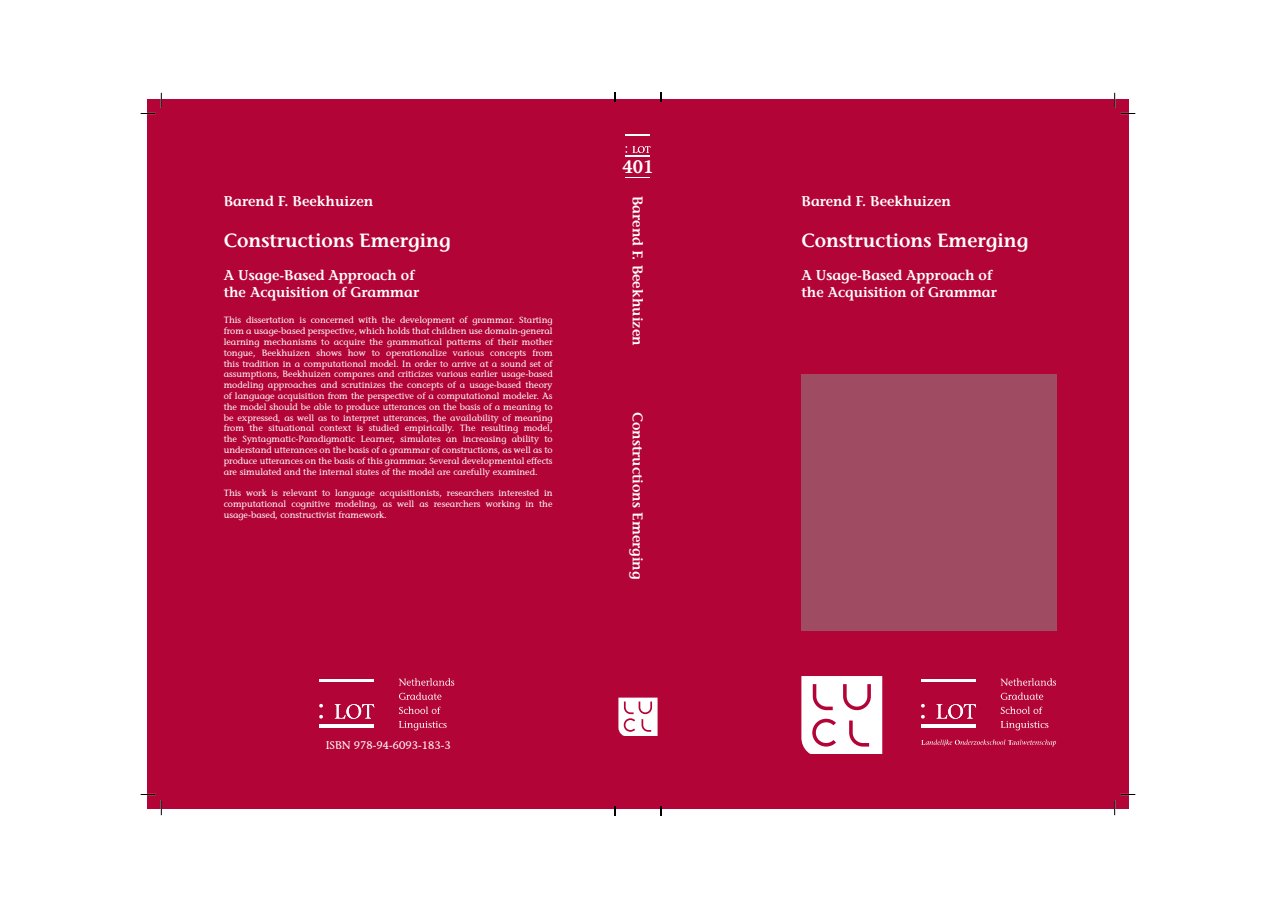
<style>
.page{position:relative;width:1276px;height:908px;background:#fff}
.page>*{position:absolute;margin:0;border:0;box-sizing:border-box;transform-origin:0 0}
.t1{font:600 19px "ITC Stone Informal";color:#fff}
.t2{font:600 18px "ITC Stone Informal";color:#fff}
.t3{font:600 18px "Stone Informal";color:#fff;scale:.95 1}
.t4{font:600 14px/16.8px "ITC Stone Informal";color:#fff}
.t5{font:11px "ITC Stone Informal";color:#fff}
.t6{font:9px/10.8px "ITC Stone Informal";color:#fff;text-align:justify}
</style>
<div class="page">
<div style="left:147px;top:99px;width:981px;height:709px;background:#b30437"></div>
<svg style="left:625px;top:146px;width:25px;height:7px"></svg>
<svg style="left:625px;top:135px;width:25px;height:1px"></svg>
<hr style="left:625px;top:155px;width:25px;height:2px;background:#fff">
<hr style="left:625px;top:176px;width:25px;height:2px;background:#fff">
<svg style="left:618px;top:697px;width:39px;height:37px"></svg>
<svg style="left:399px;top:721px;width:48px;height:9px"></svg>
<svg style="left:399px;top:706px;width:42px;height:7px"></svg>
<svg style="left:399px;top:692px;width:42px;height:7px"></svg>
<svg style="left:399px;top:678px;width:55px;height:7px"></svg>
<svg style="left:335px;top:704px;width:39px;height:14px"></svg>
<svg style="left:319px;top:703px;width:4px;height:15px"></svg>
<hr style="left:319px;top:678px;width:54px;height:3px;background:#fff">
<hr style="left:319px;top:724px;width:54px;height:3px;background:#fff">
<div style="left:801px;top:375px;width:255px;height:255px;background:#9f4b62"></div>
<svg style="left:801px;top:676px;width:81px;height:77px;background:#f5e0e6"></svg>
<svg style="left:1000px;top:721px;width:48px;height:9px"></svg>
<svg style="left:1000px;top:706px;width:42px;height:7px"></svg>
<svg style="left:1000px;top:692px;width:43px;height:7px"></svg>
<svg style="left:1000px;top:678px;width:56px;height:7px"></svg>
<svg style="left:936px;top:704px;width:40px;height:14px"></svg>
<svg style="left:921px;top:704px;width:3px;height:14px"></svg>
<hr style="left:921px;top:678px;width:54px;height:3px;background:#fff">
<hr style="left:921px;top:724px;width:54px;height:3px;background:#fff">
<svg style="left:921px;top:739px;width:135px;height:7px"></svg>
<svg style="left:141px;top:93px;width:21px;height:21px"></svg>
<svg style="left:141px;top:793px;width:21px;height:21px"></svg>
<svg style="left:1114px;top:93px;width:21px;height:21px"></svg>
<svg style="left:1114px;top:793px;width:21px;height:21px"></svg>
<svg style="left:614px;top:93px;width:2px;height:9px"></svg>
<svg style="left:614px;top:806px;width:2px;height:8px"></svg>
<svg style="left:660px;top:93px;width:2px;height:9px"></svg>
<svg style="left:660px;top:806px;width:2px;height:8px"></svg>
<h3 class="t4" style="left:224px;top:193px;width:151px">Barend F. Beekhuizen</h3>
<h1 class="t1" style="left:224px;top:228px;width:229px">Constructions Emerging</h1>
<h3 class="t4" style="left:224px;top:267px;width:197px">A Usage-Based Approach of the Acquisition of Grammar</h3>
<p class="t6" style="left:224px;top:314px;width:330px">This dissertation is concerned with the development of grammar. Starting from a usage-based perspective, which holds that children use domain-general learning mechanisms to acquire the grammatical patterns of their mother tongue, Beekhuizen shows how to operationalize various concepts from this tradition in a computational model. In order to arrive at a sound set of assumptions, Beekhuizen compares and criticizes various earlier usage-based modeling approaches and scrutinizes the concepts of a usage-based theory of language acquisition from the perspective of a computational modeler. As the model should be able to produce utterances on the basis of a meaning to be expressed, as well as to interpret utterances, the availability of meaning from the situational context is studied empirically. The resulting model, the Syntagmatic-Paradigmatic Learner, simulates an increasing ability to understand utterances on the basis of a grammar of constructions, as well as to produce utterances on the basis of this grammar. Several developmental effects are simulated and the internal states of the model are carefully examined.</p>
<p class="t6" style="left:224px;top:487px;width:330px">This work is relevant to language acquisitionists, researchers interested in computational cognitive modeling, as well as researchers working in the usage-based, constructivist framework.</p>
<p class="t5" style="left:326px;top:738px;width:126px">ISBN 978-94-6093-183-3</p>
<h2 class="t2" style="left:622px;top:156px;width:32px">401</h2>
<h2 class="t3" style="left:623px;top:156px;width:32px">220</h2>
<h3 class="t4" style="left:646px;top:196px;width:151px;rotate:90deg">Barend F. Beekhuizen</h3>
<h3 class="t4" style="left:646px;top:412px;width:169px;rotate:90deg">Constructions Emerging</h3>
<h3 class="t4" style="left:801px;top:193px;width:151px">Barend F. Beekhuizen</h3>
<h1 class="t1" style="left:801px;top:228px;width:229px">Constructions Emerging</h1>
<h3 class="t4" style="left:801px;top:267px;width:197px">A Usage-Based Approach of the Acquisition of Grammar</h3>
</div>
